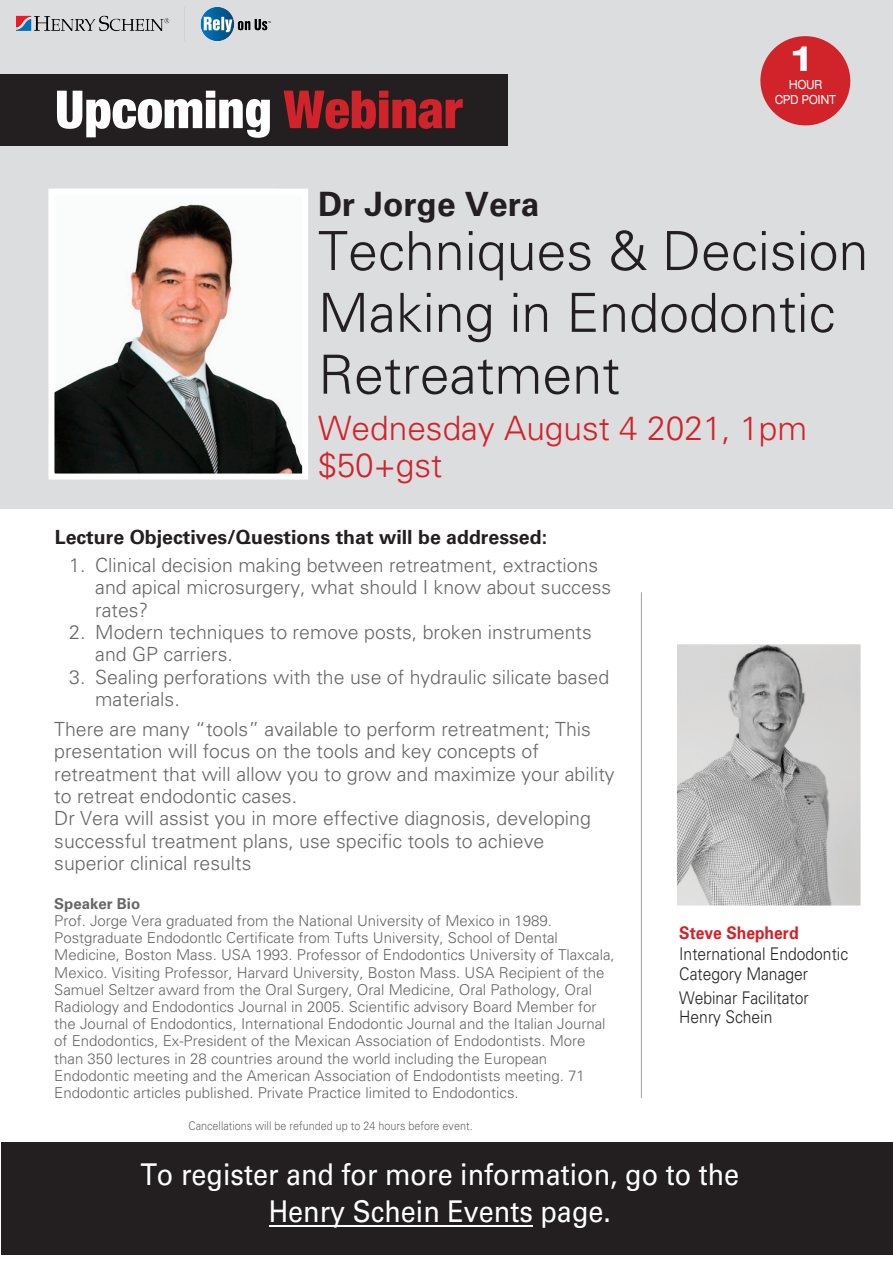
<style>
.page{position:relative;width:893px;height:1263px;background:#fff}
.page>*{position:absolute;margin:0;border:0;box-sizing:border-box;transform-origin:0 0}
.t1{font:300 54px/61.8px "Univers";color:#231f20}
.t2{font:900 condensed 52.5px "Helvetica Neue LT Std";color:#fff}
.t3{font:700 expanded 35.25px "Helvetica Neue LT Std";color:#fff}
.t4{font:300 33.6px/37px "Univers";color:#d1232a}
.t5{font:700 33.6px "Univers";color:#231f20}
.t6{font:30px/36.6px "Univers";color:#fff;text-align:center;scale:.9 1}
.t7{font:300 19.5px/22.4px "Univers";color:#666}
.t8{font:700 19.5px "Univers";color:#231f20}
.t9{font:300 17.4px/19.5px "Univers";color:#231f20;scale:.9 1}
.t10{font:700 17.4px "Univers";color:#d1232a;scale:.9 1}
.t11{font:300 15px/17.2px "Univers";color:#666}
.t12{font:700 15px "Univers";color:#666}
.t13{font:expanded 12.6px/15.1px "Helvetica Neue LT Std";color:#fff;text-align:center;scale:.8 1}
.t14{font:300 12px "Univers";color:#666;scale:.9 1}
.s1{color:#d1232a}
</style>
<div class="page">
<div style="left:0;top:0;width:892px;height:508px;background:#dcdddf"></div>
<div style="left:0;top:74px;width:507px;height:71px;background:#231f20"></div>
<div style="left:1px;top:1142px;width:891px;height:113px;background:#231f20"></div>
<img style="left:678px;top:645px;width:181px;height:260px">
<div style="left:668px;top:635px;width:201px;height:280px;border:9px solid #fff"></div>
<hr style="left:269px;top:1225px;width:263px;height:2px;background:#fff">
<hr style="left:641px;top:592px;width:1px;height:506px;background:#939598">
<svg style="left:760px;top:36px;width:91px;height:90px"></svg>
<img style="left:17px;top:8px;width:253px;height:33px">
<img style="left:55px;top:196px;width:246px;height:277px">
<div style="left:48px;top:189px;width:260px;height:291px;border:6px solid #fff"></div>
<h2 class="t2" style="left:55px;top:90px;width:409px">Upcoming <span class="s1">Webinar</span></h2>
<h3 class="t3" style="left:792px;top:37px;width:21px">1</h3>
<p class="t13" style="left:775px;top:78px;width:77px">HOUR<br>CPD POINT</p>
<h3 class="t5" style="left:318px;top:191px;width:223px">Dr Jorge Vera</h3>
<h1 class="t1" style="left:318px;top:220px;width:552px">Techniques &amp; Decision<br>Making in Endodontic<br>Retreatment</h1>
<h3 class="t4" style="left:318px;top:412px;width:490px">Wednesday August 4 2021, 1pm $50+gst</h3>
<h3 class="t8" style="left:55px;top:525px;width:493px">Lecture Objectives/Questions that will be addressed:</h3>
<h3 class="t7" style="left:95px;top:554px;width:517px;text-indent:-26px">1. Clinical decision making between retreatment, extractions and apical microsurgery, what should I know about success rates?</h3>
<h3 class="t7" style="left:95px;top:621px;width:498px;text-indent:-26px">2. Modern techniques to remove posts, broken instruments and GP carriers.</h3>
<h3 class="t7" style="left:95px;top:666px;width:515px;text-indent:-26px">3. Sealing perforations with the use of hydraulic silicate based materials.</h3>
<p class="t7" style="left:54px;top:718px;width:562px">There are many “tools” available to perform retreatment; This presentation will focus on the tools and key concepts of retreatment that will allow you to grow and maximize your ability to retreat endodontic cases.<br>Dr Vera will assist you in more effective diagnosis, developing successful treatment plans, use specific tools to achieve superior clinical results</p>
<p class="t12" style="left:54px;top:895px;width:87px">Speaker Bio</p>
<p class="t11" style="left:54px;top:912px;width:562px">Prof. Jorge Vera graduated from the National University of Mexico in 1989.<br>Postgraduate Endodontlc Certificate from Tufts University, School of Dental Medicine, Boston Mass. USA 1993. Professor of Endodontics University of Tlaxcala, Mexico. Visiting Professor, Harvard University, Boston Mass. USA Recipient of the Samuel Seltzer award from the Oral Surgery, Oral Medicine, Oral Pathology, Oral Radiology and Endodontics Journal in 2005. Scientific advisory Board Member for the Journal of Endodontics, International Endodontic Journal and the Italian Journal of Endodontics, Ex-President of the Mexican Association of Endodontists. More than 350 lectures in 28 countries around the world including the European Endodontic meeting and the American Association of Endodontists meeting. 71<br>Endodontic articles published. Private Practice limited to Endodontics.</p>
<p class="t14" style="left:189px;top:1119px;width:317px">Cancellations will be refunded up to 24 hours before event.</p>
<p class="t10" style="left:679px;top:926px;width:134px">Steve Shepherd</p>
<p class="t9" style="left:679px;top:946px;width:189px">International Endodontic<br>Category Manager</p>
<p class="t9" style="left:679px;top:989px;width:145px">Webinar Facilitator<br>Henry Schein</p>
<h3 class="t6" style="left:140px;top:1156px;width:667px">To register and for more information, go to the<br>Henry Schein Events page.</h3>
</div>
